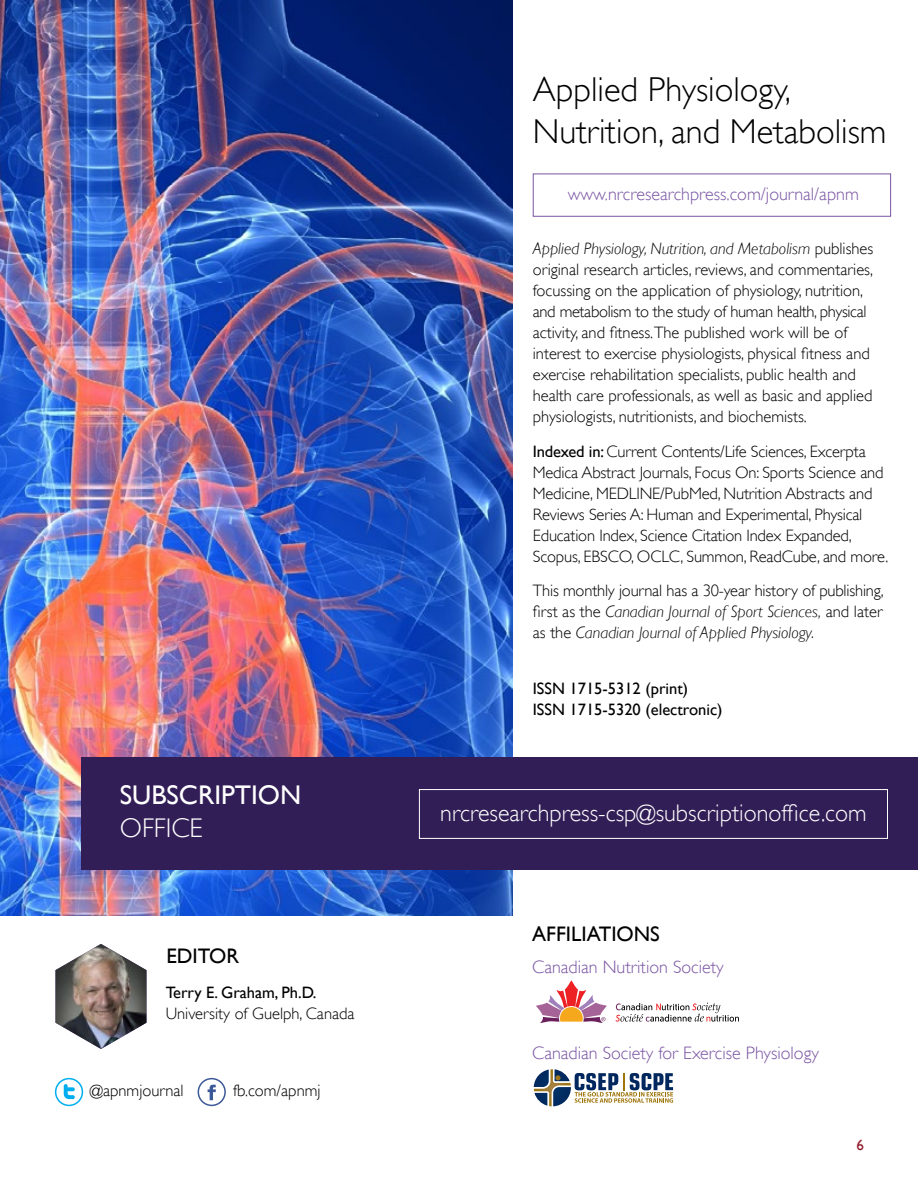
<style>
.page{position:relative;width:918px;height:1188px;background:#fff}
.page>*{position:absolute;margin:0;border:0;box-sizing:border-box;transform-origin:0 0}
.t1{font:300 34.5px/41.4px "Gill Sans";color:#000}
.t2{font:27px "Gill Sans";color:#fff}
.t3{font:300 27px "Gill Sans";color:#fff}
.t4{font:300 24px "Gill Sans";color:#fff}
.t5{font:21px "Gill Sans";color:#000}
.t6{font:300 18px "Gill Sans";color:#7a55a3}
.t7{font:300 16.5px/21px "Gill Sans";color:#000}
.t8{font:16.5px/21px "Gill Sans";color:#000}
.t9{font:15px "Gill Sans";color:#921a29}
.s1{font-style:italic}
.s2{font-weight:400}
</style>
<div class="page">
<img style="left:0;top:0;width:513px;height:916px">
<div style="left:81px;top:758px;width:837px;height:112px;background:#321e57"></div>
<div style="left:533px;top:174px;width:358px;height:43px;border:1px solid #7a55a3"></div>
<div style="left:419px;top:789px;width:469px;height:50px;border:1px solid #fff"></div>
<img style="left:55px;top:944px;width:92px;height:105px">
<svg style="left:616px;top:1003px;width:123px;height:19px"></svg>
<svg style="left:536px;top:980px;width:71px;height:43px"></svg>
<svg style="left:534px;top:1069px;width:139px;height:37px"></svg>
<div style="left:55px;top:1078px;width:28px;height:28px;border:2px solid #00aeef;border-radius:50%"></div>
<svg style="left:64px;top:1084px;width:11px;height:15px"></svg>
<div style="left:198px;top:1078px;width:28px;height:28px;border:2px solid #3b5998;border-radius:50%"></div>
<svg style="left:208px;top:1085px;width:8px;height:15px"></svg>
<h2 class="t2" style="left:120px;top:779px;width:183px">SUBSCRIPTION</h2>
<h2 class="t3" style="left:120px;top:812px;width:84px">OFFICE</h2>
<p class="t5" style="left:166px;top:943px;width:74px">EDITOR</p>
<p class="t8" style="left:166px;top:982px;width:152px">Terry E. Graham, Ph.D.</p>
<p class="t7" style="left:166px;top:1003px;width:190px">University of Guelph, Canada</p>
<p class="t7" style="left:90px;top:1080px;width:95px">@apnmjournal</p>
<p class="t7" style="left:233px;top:1080px;width:89px">fb.com/apnmj</p>
<h1 class="t1" style="left:533px;top:69px;width:355px">Applied Physiology,<br>Nutrition, and Metabolism</h1>
<p class="t6" style="left:568px;top:184px;width:293px">www.nrcresearchpress.com/journal/apnm</p>
<p class="t7" style="left:533px;top:238px;width:342px"><span class="s1">Applied Physiology, Nutrition, and Metabolism</span> publishes original research articles, reviews, and commentaries, focussing on the application of physiology, nutrition, and metabolism to the study of human health, physical activity, and fitness.The published work will be of interest to exercise physiologists, physical fitness and exercise rehabilitation specialists, public health and health care professionals, as well as basic and applied physiologists, nutritionists, and biochemists.</p>
<p class="t7" style="left:533px;top:441px;width:357px"><span class="s2">Indexed in:</span> Current Contents/Life Sciences, Excerpta Medica Abstract Journals, Focus On: Sports Science and Medicine, MEDLINE/PubMed, Nutrition Abstracts and Reviews Series A: Human and Experimental, Physical Education Index, Science Citation Index Expanded, Scopus, EBSCO, OCLC, Summon, ReadCube, and more.</p>
<p class="t7" style="left:533px;top:580px;width:352px;text-align:justify">This monthly journal has a 30-year history of publishing, first as the <span class="s1">Canadian Journal of Sport Sciences,</span> and later as the <span class="s1">Canadian Journal of Applied Physiology.</span></p>
<p class="t8" style="left:533px;top:678px;width:191px">ISSN 1715-5312 (print)<br>ISSN 1715-5320 (electronic)</p>
<h3 class="t4" style="left:440px;top:799px;width:428px">nrcresearchpress-csp@subscriptionoffice.com</h3>
<p class="t5" style="left:532px;top:922px;width:129px">AFFILIATIONS</p>
<p class="t6" style="left:532px;top:956px;width:193px">Canadian Nutrition Society</p>
<p class="t6" style="left:532px;top:1043px;width:288px">Canadian Society for Exercise Physiology</p>
<p class="t9" style="left:856px;top:1136px;width:9px">6</p>
</div>
